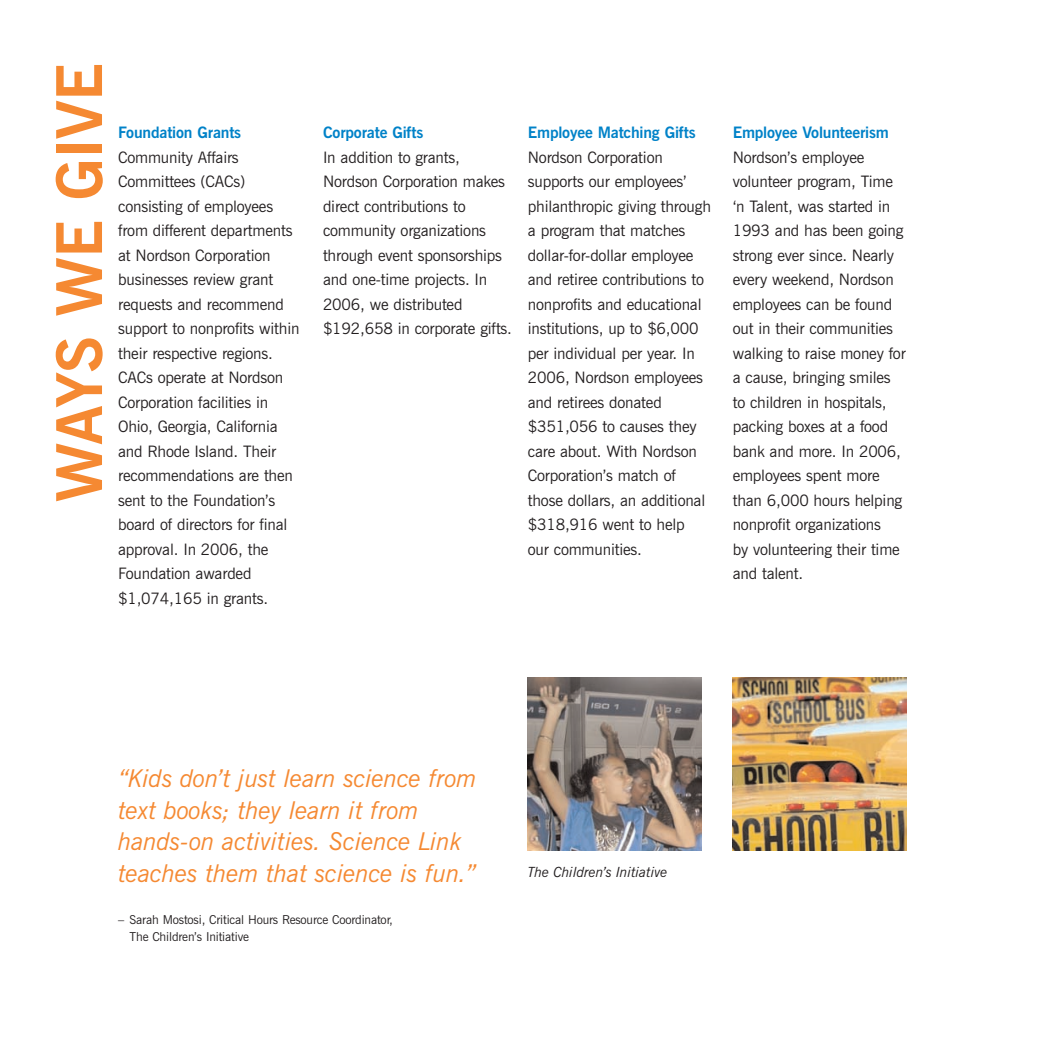
<style>
.page{position:relative;width:1040px;height:1040px;background:#fff}
.page>*{position:absolute;margin:0;border:0;box-sizing:border-box;transform-origin:0 0}
.t1{font:700 63px "News Gothic BT";letter-spacing:-.01em;color:#f58932}
.t2{font:italic 24.5px/31.5px "News Gothic BT";letter-spacing:-.01em;color:#f58932}
.t3{font:15.75px/24.5px "News Gothic BT";letter-spacing:-.01em;color:#231f20}
.t4{font:700 15.75px "News Gothic BT";letter-spacing:-.01em;color:#0082c8}
.t5{font:italic 14px "News Gothic BT";letter-spacing:-.01em;color:#231f20}
.t6{font:12.25px/17.5px "News Gothic BT";letter-spacing:-.01em;color:#231f20}
</style>
<div class="page">
<img style="left:528px;top:677px;width:173px;height:174px">
<img style="left:732px;top:677px;width:174px;height:173px">
<h1 class="t1" style="left:43px;top:502px;width:440px;rotate:-90deg">WAYS WE GIVE</h1>
<p class="t4" style="left:118px;top:123px;width:125px">Foundation Grants</p>
<p class="t3" style="left:118px;top:145px;width:183px">Community Affairs<br>Committees (CACs) consisting of employees from different departments at Nordson Corporation businesses review grant requests and recommend support to nonprofits within their respective regions.<br>CACs operate at Nordson<br>Corporation facilities in<br>Ohio, Georgia, California and Rhode Island. Their recommendations are then sent to the Foundation’s board of directors for final approval. In 2006, the<br>Foundation awarded $1,074,165 in grants.</p>
<p class="t4" style="left:323px;top:123px;width:102px">Corporate Gifts</p>
<p class="t3" style="left:323px;top:145px;width:190px">In addition to grants,<br>Nordson Corporation makes direct contributions to community organizations through event sponsorships and one-time projects. In<br>2006, we distributed $192,658 in corporate gifts.</p>
<p class="t4" style="left:528px;top:123px;width:169px">Employee Matching Gifts</p>
<p class="t3" style="left:528px;top:145px;width:185px">Nordson Corporation supports our employees’ philanthropic giving through a program that matches dollar-for-dollar employee and retiree contributions to nonprofits and educational institutions, up to $6,000 per individual per year. In<br>2006, Nordson employees and retirees donated $351,056 to causes they care about. With Nordson<br>Corporation’s match of those dollars, an additional $318,916 went to help<br>our communities.</p>
<p class="t4" style="left:732px;top:123px;width:158px">Employee Volunteerism</p>
<p class="t3" style="left:732px;top:145px;width:174px">Nordson’s employee volunteer program, Time ‘n Talent, was started in<br>1993 and has been going strong ever since. Nearly every weekend, Nordson employees can be found out in their communities walking to raise money for a cause, bringing smiles to children in hospitals, packing boxes at a food bank and more. In 2006, employees spent more than 6,000 hours helping nonprofit organizations<br>by volunteering their time and talent.</p>
<h2 class="t2" style="left:118px;top:763px;width:360px">“Kids don’t just learn science from text books; they learn it from hands-on activities. Science Link teaches them that science is fun.”</h2>
<p class="t6" style="left:129px;top:910px;width:265px;text-indent:-11px">– Sarah Mostosi, Critical Hours Resource Coordinator,<br>The Children’s Initiative</p>
<p class="t5" style="left:528px;top:864px;width:141px">The Children’s Initiative</p>
</div>
